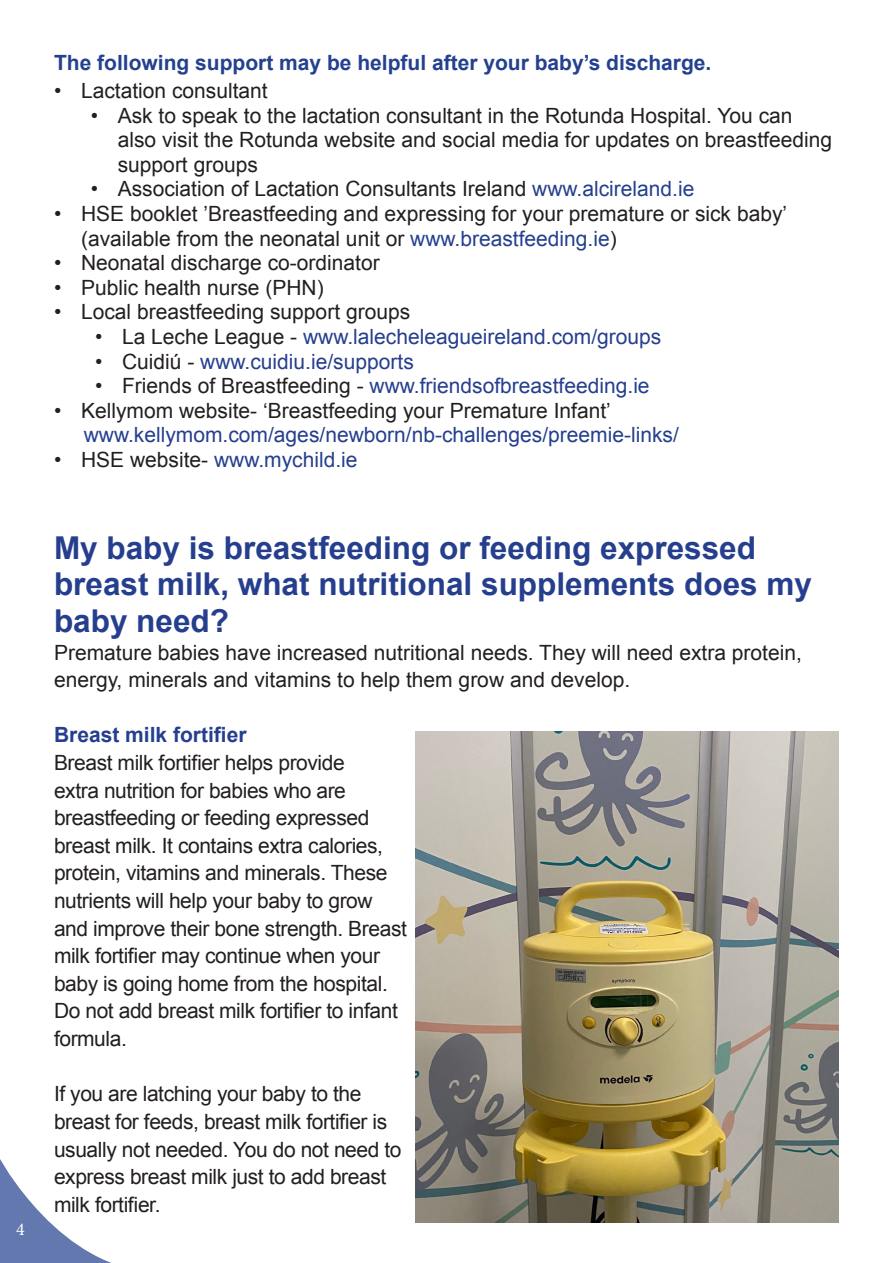
<style>
.page{position:relative;width:893px;height:1263px;background:#fff}
.page>*{position:absolute;margin:0;border:0;box-sizing:border-box;transform-origin:0 0}
.t1{font:700 31.5px/36.6px "Arial";color:#253f8e}
.t2{font:21px/24.6px "Arial";color:#231f20}
.t3{font:21px/27.6px "Arial";letter-spacing:-.02em;color:#231f20}
.t4{font:21px "Arial";color:#253f8e}
.t5{font:700 21px "Arial";color:#24418f}
.t6{font:700 21px "Arial";color:#253f8e}
.t7{font:18px "Minion Pro";color:#fff}
.s1{color:#253f8e}
.s2{color:#231f20}
</style>
<div class="page">
<img style="left:416px;top:731px;width:423px;height:491px">
<svg style="left:0;top:1159px;width:111px;height:104px"></svg>
<p class="t7" style="left:16px;top:1217px;width:10px">4</p>
<p class="t5" style="left:54px;top:49px;width:659px">The following support may be helpful after your baby’s discharge.</p>
<p class="t2" style="left:54px;top:79px;width:215px">• Lactation consultant</p>
<p class="t2" style="left:118px;top:103px;width:716px;text-indent:-27px">• Ask to speak to the lactation consultant in the Rotunda Hospital. You can also visit the Rotunda website and social media for updates on breastfeeding support groups</p>
<p class="t2" style="left:91px;top:177px;width:605px">• Association of Lactation Consultants Ireland <span class="s1">www.alcireland.ie</span></p>
<p class="t2" style="left:81px;top:202px;width:708px;text-indent:-27px">• HSE booklet ’Breastfeeding and expressing for your premature or sick baby’ (available from the neonatal unit or <span class="s1">www.breastfeeding.ie</span>)</p>
<p class="t2" style="left:54px;top:251px;width:327px">• Neonatal discharge co-ordinator</p>
<p class="t2" style="left:54px;top:275px;width:271px">• Public health nurse (PHN)</p>
<p class="t2" style="left:54px;top:300px;width:358px">• Local breastfeeding support groups</p>
<p class="t4" style="left:95px;top:323px;width:568px"><span class="s2">• La Leche League -</span> www.lalecheleagueireland.com/groups</p>
<p class="t4" style="left:95px;top:347px;width:320px"><span class="s2">• Cuidiú -</span> www.cuidiu.ie/supports</p>
<p class="t4" style="left:95px;top:372px;width:556px"><span class="s2">• Friends of Breastfeeding -</span> www.friendsofbreastfeeding.ie</p>
<p class="t2" style="left:54px;top:398px;width:558px">• Kellymom website- ‘Breastfeeding your Premature Infant’</p>
<p class="t4" style="left:84px;top:421px;width:597px">www.kellymom.com/ages/newborn/nb-challenges/preemie-links/</p>
<p class="t4" style="left:54px;top:446px;width:305px"><span class="s2">• HSE website-</span> www.mychild.ie</p>
<p class="t1" style="left:54px;top:530px;width:759px">My baby is breastfeeding or feeding expressed breast milk, what nutritional supplements does my baby need?</p>
<p class="t2" style="left:54px;top:639px;width:749px;line-height:27.6px">Premature babies have increased nutritional needs. They will need extra protein, energy, minerals and vitamins to help them grow and develop.</p>
<p class="t6" style="left:54px;top:721px;width:194px">Breast milk fortifier</p>
<p class="t3" style="left:54px;top:749px;width:354px">Breast milk fortifier helps provide<br>extra nutrition for babies who are breastfeeding or feeding expressed breast milk. It contains extra calories, protein, vitamins and minerals. These nutrients will help your baby to grow and improve their bone strength. Breast milk fortifier may continue when your baby is going home from the hospital.<br>Do not add breast milk fortifier to infant formula.</p>
<p class="t3" style="left:54px;top:1080px;width:349px">If you are latching your baby to the breast for feeds, breast milk fortifier is usually not needed. You do not need to express breast milk just to add breast milk fortifier.</p>
</div>
